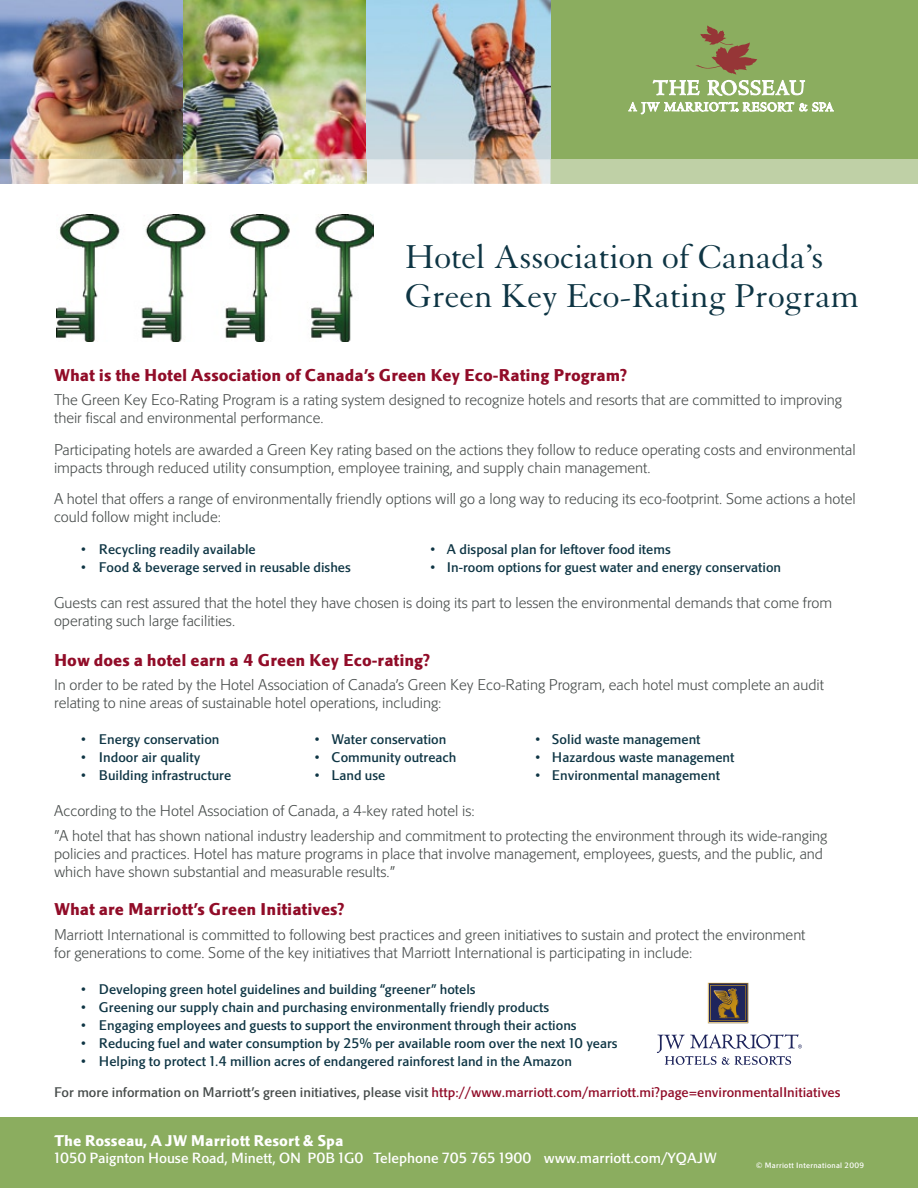
<style>
.page{position:relative;width:918px;height:1188px;background:#fff}
.page>*{position:absolute;margin:0;border:0;box-sizing:border-box;transform-origin:0 0}
.t1{font:36px/39px "Granjon";color:#0e3544}
.t2{font:700 16.5px "Marriott";color:#910c28}
.t3{font:300 15px/18px "Marriott";color:#474c4b}
.t4{font:700 15px "Marriott";color:#fff}
.t5{font:500 14.25px "Marriott";color:#fff}
.t6{font:500 13.5px "Marriott";color:#0e3544}
.t7{font:500 13.5px "Marriott";color:#910c28}
.t8{font:500 7.5px "Marriott";letter-spacing:.04em;color:#fff}
.s1{color:#474c4b}
</style>
<div class="page">
<div style="left:551px;top:0;width:367px;height:184px;background:#8bad5f"></div>
<img style="left:0;top:0;width:551px;height:184px">
<img style="left:57px;top:215px;width:317px;height:127px">
<div style="left:0;top:1118px;width:918px;height:70px;background:#8bad5f"></div>
<svg style="left:629px;top:25px;width:204px;height:90px"></svg>
<svg style="left:708px;top:983px;width:40px;height:40px;background:#5a4d48"></svg>
<svg style="left:657px;top:1034px;width:145px;height:31px"></svg>
<svg style="left:367px;top:159px;width:1px;height:25px"></svg>
<div style="left:551px;top:159px;width:367px;height:25px;background:#bfd0a6"></div>
<h1 class="t1" style="left:405px;top:238px;width:456px">Hotel Association of Canada’s<br>Green Key Eco-Rating Program</h1>
<p class="t2" style="left:54px;top:364px;width:575px">What is the Hotel Association of Canada’s Green Key Eco-Rating Program?</p>
<p class="t3" style="left:54px;top:391px;width:790px">The Green Key Eco-Rating Program is a rating system designed to recognize hotels and resorts that are committed to improving their fiscal and environmental performance.</p>
<p class="t3" style="left:54px;top:440px;width:803px">Participating hotels are awarded a Green Key rating based on the actions they follow to reduce operating costs and environmental impacts through reduced utility consumption, employee training, and supply chain management.</p>
<p class="t3" style="left:54px;top:490px;width:803px">A hotel that offers a range of environmentally friendly options will go a long way to reducing its eco-footprint. Some actions a hotel could follow might include:</p>
<p class="t6" style="left:81px;top:540px;width:176px">• Recycling readily available</p>
<p class="t6" style="left:430px;top:540px;width:242px">• A disposal plan for leftover food items</p>
<p class="t6" style="left:81px;top:558px;width:271px">• Food &amp; beverage served in reusable dishes</p>
<p class="t6" style="left:430px;top:558px;width:352px">• In-room options for guest water and energy conservation</p>
<p class="t3" style="left:54px;top:593px;width:780px">Guests can rest assured that the hotel they have chosen is doing its part to lessen the environmental demands that come from operating such large facilities.</p>
<p class="t2" style="left:54px;top:649px;width:378px">How does a hotel earn a 4 Green Key Eco-rating?</p>
<p class="t3" style="left:54px;top:676px;width:772px">In order to be rated by the Hotel Association of Canada’s Green Key Eco-Rating Program, each hotel must complete an audit relating to nine areas of sustainable hotel operations, including:</p>
<p class="t6" style="left:81px;top:731px;width:140px">• Energy conservation</p>
<p class="t6" style="left:315px;top:731px;width:133px">• Water conservation</p>
<p class="t6" style="left:536px;top:731px;width:167px">• Solid waste management</p>
<p class="t6" style="left:81px;top:749px;width:121px">• Indoor air quality</p>
<p class="t6" style="left:315px;top:749px;width:143px">• Community outreach</p>
<p class="t6" style="left:536px;top:749px;width:200px">• Hazardous waste management</p>
<p class="t6" style="left:81px;top:767px;width:152px">• Building infrastructure</p>
<p class="t6" style="left:315px;top:767px;width:72px">• Land use</p>
<p class="t6" style="left:536px;top:767px;width:186px">• Environmental management</p>
<p class="t3" style="left:54px;top:798px;width:775px;line-height:24.8px">According to the Hotel Association of Canada, a 4-key rated hotel is:<br>”A hotel that has shown national industry leadership and commitment to protecting the environment through its wide-ranging</p>
<p class="t3" style="left:54px;top:844px;width:771px">policies and practices. Hotel has mature programs in place that involve management, employees, guests, and the public, and which have shown substantial and measurable results.”</p>
<p class="t2" style="left:54px;top:898px;width:292px">What are Marriott’s Green Initiatives?</p>
<p class="t3" style="left:54px;top:925px;width:753px">Marriott International is committed to following best practices and green initiatives to sustain and protect the environment for generations to come. Some of the key initiatives that Marriott International is participating in include:</p>
<p class="t6" style="left:81px;top:980px;width:396px">• Developing green hotel guidelines and building “greener” hotels</p>
<p class="t6" style="left:81px;top:998px;width:470px">• Greening our supply chain and purchasing environmentally friendly products</p>
<p class="t6" style="left:81px;top:1016px;width:497px">• Engaging employees and guests to support the environment through their actions</p>
<p class="t6" style="left:81px;top:1034px;width:538px">• Reducing fuel and water consumption by 25% per available room over the next 10 years</p>
<p class="t6" style="left:81px;top:1052px;width:493px">• Helping to protect 1.4 million acres of endangered rainforest land in the Amazon</p>
<p class="t7" style="left:54px;top:1084px;width:788px"><span class="s1">For more information on Marriott’s green initiatives, please visit</span> http://www.marriott.com/marriott.mi?page=environmentalInitiatives</p>
<p class="t4" style="left:54px;top:1131px;width:291px">The Rosseau, A JW Marriott Resort &amp; Spa</p>
<p class="t5" style="left:54px;top:1149px;width:664px">1050 Paignton House Road, Minett, ON P0B 1G0 Telephone 705 765 1900 www.marriott.com/YQAJW</p>
<p class="t8" style="left:756px;top:1161px;width:109px">© Marriott International 2009</p>
</div>
